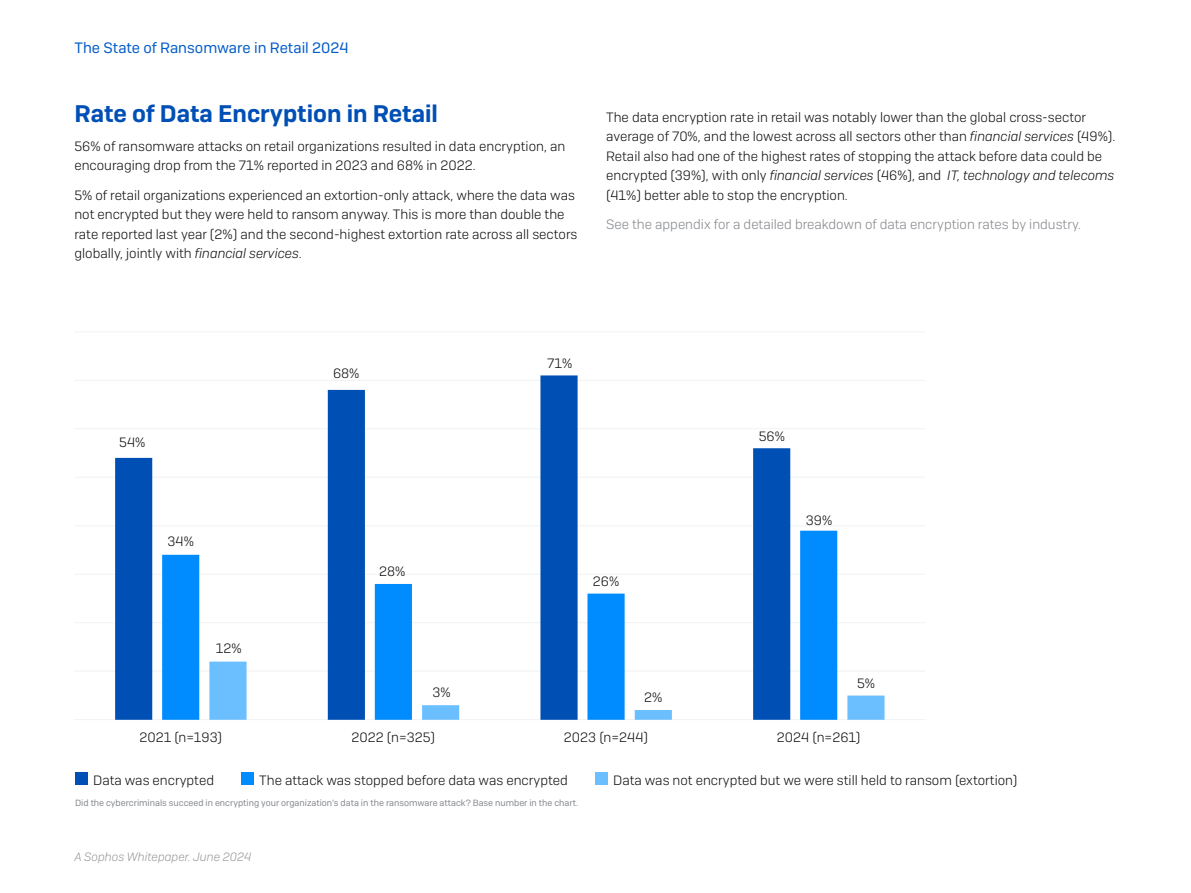
<style>
.page{position:relative;width:1191px;height:893px;background:#fff}
.page>*{position:absolute;margin:0;border:0;box-sizing:border-box;transform-origin:0 0}
.Subheading_1{font:600 24px "Sophos Sans";color:#004fb5}
.t1{font:15px "Sophos Sans";color:#005bc8}
.Body_Copy{font:300 13.5px/19.5px "Sophos Sans";color:#0d0d0e}
.See_the_appendix{font:300 13.5px "Sophos Sans";color:#83868b}
.t2{font:italic 300 12px "Sophos Sans";color:#96989c}
.Note{font:9px "Sophos Sans";color:#83868b}
.s1{font-style:italic}
</style>
<div class="page">
<hr style="left:74px;top:331px;width:851px;height:1px;background:#f0f2f4">
<hr style="left:74px;top:380px;width:851px;height:1px;background:#f0f2f4">
<hr style="left:74px;top:428px;width:851px;height:1px;background:#f0f2f4">
<hr style="left:74px;top:477px;width:851px;height:1px;background:#f0f2f4">
<hr style="left:74px;top:525px;width:851px;height:1px;background:#f0f2f4">
<hr style="left:74px;top:574px;width:851px;height:1px;background:#f0f2f4">
<hr style="left:74px;top:622px;width:851px;height:1px;background:#f0f2f4">
<hr style="left:74px;top:671px;width:851px;height:1px;background:#f0f2f4">
<hr style="left:74px;top:719px;width:851px;height:1px;background:#f0f2f4">
<svg style="left:115px;top:375px;width:675px;height:345px"></svg>
<svg style="left:162px;top:531px;width:675px;height:189px"></svg>
<svg style="left:209px;top:662px;width:675px;height:58px"></svg>
<div style="left:75px;top:773px;width:12px;height:12px;background:#004fb5"></div>
<div style="left:241px;top:773px;width:12px;height:12px;background:#008cff"></div>
<div style="left:595px;top:773px;width:12px;height:12px;background:#6bbfff"></div>
<p class="t1" style="left:74px;top:39px;width:276px">The State of Ransomware in Retail 2024</p>
<p class="Subheading_1" style="left:74px;top:98px;width:365px">Rate of Data Encryption in Retail</p>
<p class="Body_Copy" style="left:74px;top:136px;width:492px">56% of ransomware attacks on retail organizations resulted in data encryption, an encouraging drop from the 71% reported in 2023 and 68% in 2022.</p>
<p class="Body_Copy" style="left:74px;top:185px;width:504px">5% of retail organizations experienced an extortion-only attack, where the data was not encrypted but they were held to ransom anyway. This is more than double the rate reported last year (2%) and the second-highest extortion rate across all sectors globally, jointly with <span class="s1">financial services</span>.</p>
<p class="Body_Copy" style="left:606px;top:107px;width:511px">The data encryption rate in retail was notably lower than the global cross-sector average of 70%, and the lowest across all sectors other than <span class="s1">financial services</span> (49%).<br>Retail also had one of the highest rates of stopping the attack before data could be encrypted (39%), with only <span class="s1">financial services</span> (46%), and <span class="s1">IT, technology and telecoms </span>(41%) better able to stop the encryption.</p>
<p class="See_the_appendix" style="left:606px;top:216px;width:476px">See the appendix for a detailed breakdown of data encryption rates by industry.</p>
<p class="Body_Copy" style="left:119px;top:432px;width:28px">54%</p>
<p class="Body_Copy" style="left:168px;top:531px;width:28px">34%</p>
<p class="Body_Copy" style="left:216px;top:638px;width:27px">12%</p>
<p class="Body_Copy" style="left:333px;top:364px;width:28px">68%</p>
<p class="Body_Copy" style="left:379px;top:561px;width:28px">28%</p>
<p class="Body_Copy" style="left:547px;top:353px;width:27px">71%</p>
<p class="Body_Copy" style="left:593px;top:571px;width:28px">26%</p>
<p class="Body_Copy" style="left:759px;top:426px;width:28px">56%</p>
<p class="Body_Copy" style="left:806px;top:510px;width:28px">39%</p>
<p class="Body_Copy" style="left:432px;top:682px;width:20px">3%</p>
<p class="Body_Copy" style="left:644px;top:687px;width:20px">2%</p>
<p class="Body_Copy" style="left:857px;top:673px;width:20px">5%</p>
<p class="Body_Copy" style="left:139px;top:727px;width:84px">2021 (n=193)</p>
<p class="Body_Copy" style="left:351px;top:727px;width:85px">2022 (n=325)</p>
<p class="Body_Copy" style="left:564px;top:727px;width:86px">2023 (n=244)</p>
<p class="Body_Copy" style="left:777px;top:727px;width:85px">2024 (n=261)</p>
<p class="Body_Copy" style="left:93px;top:770px;width:122px">Data was encrypted</p>
<p class="Body_Copy" style="left:259px;top:770px;width:310px">The attack was stopped before data was encrypted</p>
<p class="Body_Copy" style="left:613px;top:770px;width:406px">Data was not encrypted but we were still held to ransom (extortion)</p>
<p class="Note" style="left:75px;top:798px;width:504px">Did the cybercriminals succeed in encrypting your organization’s data in the ransomware attack? Base number in the chart.</p>
<p class="t2" style="left:74px;top:850px;width:178px">A Sophos Whitepaper. June 2024</p>
</div>
